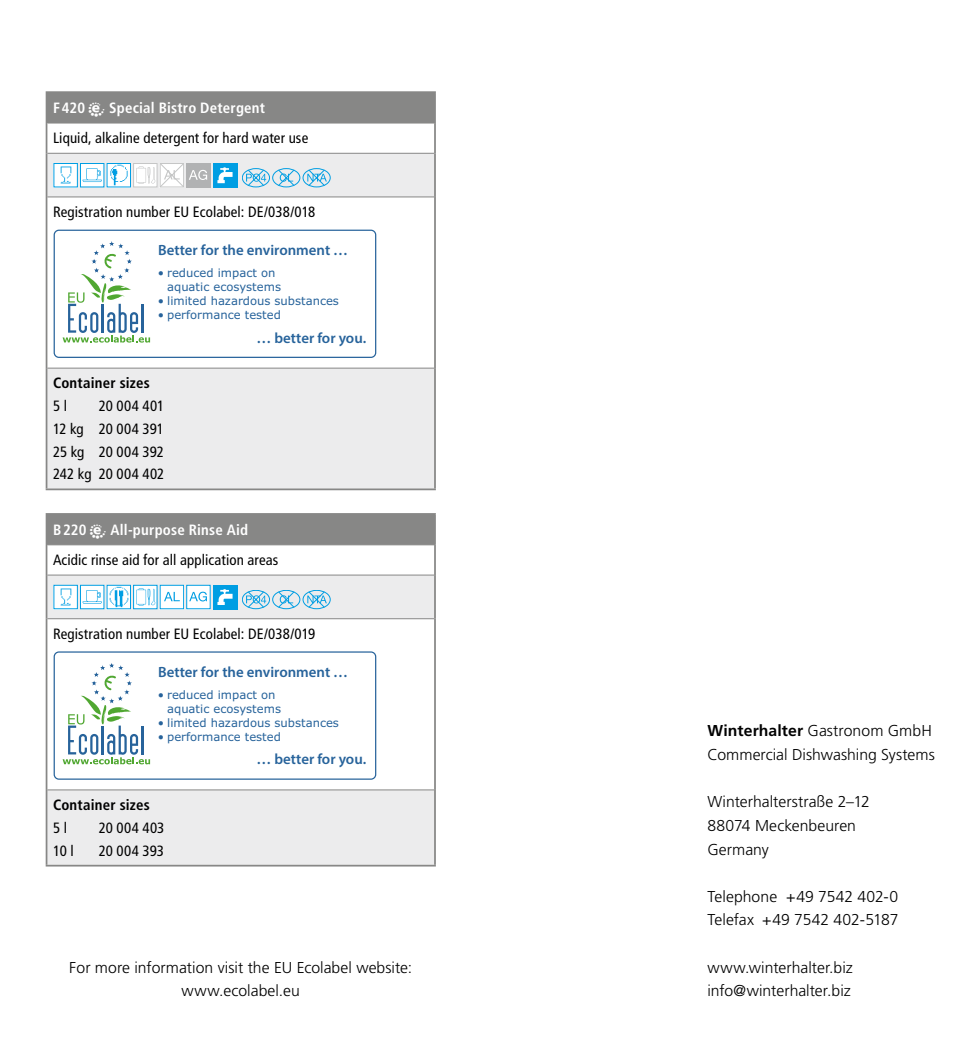
<style>
.page{position:relative;width:978px;height:1042px;background:#fff}
.page>*{position:absolute;margin:0;border:0;box-sizing:border-box;transform-origin:0 0}
.Adresse{font:300 15.75px "Frutiger LT Pro";color:#000}
.Copy{font:300 15.75px "Frutiger LT Pro";letter-spacing:.005em;color:#000}
.Tabelle{font:condensed 14.88px "Frutiger LT Pro";letter-spacing:.01em;color:#000}
.t1{font:600 14.88px "Myriad Pro";color:#27639b}
.Tabelle_Head{font:700 condensed 14.88px "Frutiger LT Pro";letter-spacing:.015em;color:#fff}
.Tabelle_bold{font:700 condensed 14.88px "Frutiger LT Pro";letter-spacing:.015em;color:#000}
.t2{font:11.55px/13.8px "Verdana";color:#27639b}
.s1{font-family:"E Punkt";font-weight:400;font-stretch:normal;font-size:17.85px}
.s2{font-weight:700}
</style>
<div class="page">
<div style="left:47px;top:92px;width:388px;height:31px;background:#878786"></div>
<svg style="left:47px;top:124px;width:387px;height:29px"></svg>
<svg style="left:47px;top:154px;width:387px;height:334px;fill:#ececed"></svg>
<hr style="left:47px;top:123px;width:387px;height:1px;background:#878786">
<hr style="left:47px;top:153px;width:387px;height:1px;background:#878786">
<hr style="left:47px;top:196px;width:387px;height:1px;background:#878786">
<hr style="left:47px;top:368px;width:387px;height:1px;background:#878786">
<hr style="left:46px;top:91px;width:390px;height:2px;background:#878786">
<hr style="left:46px;top:93px;width:1px;height:30px;background:#878786">
<hr style="left:434px;top:93px;width:2px;height:30px;background:#878786">
<hr style="left:46px;top:123px;width:1px;height:30px;background:#878786">
<hr style="left:434px;top:123px;width:2px;height:30px;background:#878786">
<hr style="left:46px;top:153px;width:1px;height:44px;background:#878786">
<hr style="left:434px;top:153px;width:2px;height:44px;background:#878786">
<hr style="left:46px;top:197px;width:1px;height:171px;background:#878786">
<hr style="left:434px;top:197px;width:2px;height:171px;background:#878786">
<hr style="left:46px;top:368px;width:1px;height:120px;background:#878786">
<hr style="left:434px;top:368px;width:2px;height:120px;background:#878786">
<hr style="left:46px;top:488px;width:390px;height:2px;background:#878786">
<svg style="left:244px;top:169px;width:23px;height:18px"></svg>
<div style="left:242px;top:168px;width:28px;height:19px;border:1px solid #009ee3;border-radius:50%"></div>
<svg style="left:275px;top:169px;width:22px;height:18px"></svg>
<div style="left:272px;top:168px;width:28px;height:19px;border:1px solid #009ee3;border-radius:50%"></div>
<svg style="left:305px;top:169px;width:23px;height:18px"></svg>
<div style="left:302px;top:168px;width:28px;height:19px;border:1px solid #009ee3;border-radius:50%"></div>
<div style="left:54px;top:163px;width:24px;height:24px;background:#fff"></div>
<img style="left:60px;top:166px;width:12px;height:18px">
<div style="left:54px;top:163px;width:24px;height:24px;border:1px solid #009ee3"></div>
<div style="left:80px;top:163px;width:24px;height:24px;background:#fff"></div>
<svg style="left:83px;top:168px;width:19px;height:14px"></svg>
<div style="left:80px;top:163px;width:24px;height:24px;border:1px solid #009ee3"></div>
<div style="left:186px;top:163px;width:24px;height:24px;background:#b1b2b3"></div>
<img style="left:109px;top:165px;width:20px;height:20px">
<div style="left:107px;top:163px;width:24px;height:24px;border:1px solid #009ee3"></div>
<div style="left:213px;top:163px;width:24px;height:24px;background:#009ee3"></div>
<svg style="left:217px;top:167px;width:15px;height:16px"></svg>
<svg style="left:135px;top:163px;width:72px;height:24px"></svg>
<div style="left:133px;top:163px;width:24px;height:24px;border:1px solid #c5c6c6"></div>
<div style="left:54px;top:230px;width:321px;height:127px;background:#fff;border-radius:5px"></div>
<div style="left:54px;top:230px;width:322px;height:128px;border:1px solid #27639b;border-radius:5px"></div>
<svg style="left:63px;top:241px;width:87px;height:102px"></svg>
<hr style="left:141px;top:304px;width:3px;height:29px;background:#27639b">
<div style="left:47px;top:514px;width:388px;height:31px;background:#878786"></div>
<svg style="left:47px;top:545px;width:387px;height:29px"></svg>
<svg style="left:47px;top:575px;width:387px;height:290px;fill:#ececed"></svg>
<hr style="left:47px;top:574px;width:387px;height:1px;background:#878786">
<hr style="left:47px;top:618px;width:387px;height:1px;background:#878786">
<hr style="left:47px;top:789px;width:387px;height:1px;background:#878786">
<hr style="left:46px;top:513px;width:390px;height:2px;background:#878786">
<hr style="left:46px;top:515px;width:1px;height:30px;background:#878786">
<hr style="left:434px;top:515px;width:2px;height:30px;background:#878786">
<hr style="left:46px;top:545px;width:1px;height:30px;background:#878786">
<hr style="left:434px;top:545px;width:2px;height:30px;background:#878786">
<hr style="left:46px;top:575px;width:1px;height:44px;background:#878786">
<hr style="left:434px;top:575px;width:2px;height:44px;background:#878786">
<hr style="left:46px;top:619px;width:1px;height:171px;background:#878786">
<hr style="left:434px;top:619px;width:2px;height:171px;background:#878786">
<hr style="left:46px;top:790px;width:1px;height:75px;background:#878786">
<hr style="left:434px;top:790px;width:2px;height:75px;background:#878786">
<hr style="left:46px;top:865px;width:390px;height:1px;background:#878786">
<svg style="left:244px;top:590px;width:23px;height:19px"></svg>
<div style="left:242px;top:590px;width:28px;height:19px;border:1px solid #009ee3;border-radius:50%"></div>
<svg style="left:275px;top:590px;width:22px;height:19px"></svg>
<div style="left:272px;top:590px;width:28px;height:19px;border:1px solid #009ee3;border-radius:50%"></div>
<svg style="left:305px;top:590px;width:23px;height:19px"></svg>
<div style="left:302px;top:590px;width:28px;height:19px;border:1px solid #009ee3;border-radius:50%"></div>
<div style="left:54px;top:585px;width:24px;height:24px;background:#fff"></div>
<img style="left:60px;top:588px;width:12px;height:18px">
<div style="left:54px;top:585px;width:24px;height:24px;border:1px solid #009ee3"></div>
<div style="left:160px;top:585px;width:24px;height:24px;background:#fff"></div>
<svg style="left:164px;top:592px;width:16px;height:9px"></svg>
<div style="left:160px;top:585px;width:24px;height:24px;border:1px solid #009ee3"></div>
<div style="left:80px;top:585px;width:24px;height:24px;background:#fff"></div>
<svg style="left:83px;top:590px;width:19px;height:14px"></svg>
<div style="left:80px;top:585px;width:24px;height:24px;border:1px solid #009ee3"></div>
<div style="left:186px;top:585px;width:24px;height:24px;background:#fff"></div>
<svg style="left:189px;top:592px;width:18px;height:9px"></svg>
<div style="left:186px;top:585px;width:24px;height:24px;border:1px solid #009ee3"></div>
<img style="left:109px;top:587px;width:20px;height:20px">
<div style="left:107px;top:585px;width:24px;height:24px;border:1px solid #009ee3"></div>
<div style="left:213px;top:585px;width:24px;height:24px;background:#009ee3"></div>
<svg style="left:217px;top:589px;width:15px;height:16px"></svg>
<div style="left:133px;top:585px;width:24px;height:24px;background:#fff"></div>
<svg style="left:136px;top:588px;width:19px;height:18px"></svg>
<div style="left:133px;top:585px;width:24px;height:24px;border:1px solid #009ee3"></div>
<div style="left:54px;top:652px;width:321px;height:127px;background:#fff;border-radius:5px"></div>
<div style="left:54px;top:651px;width:322px;height:129px;border:1px solid #27639b;border-radius:5px"></div>
<svg style="left:63px;top:663px;width:87px;height:101px"></svg>
<hr style="left:141px;top:725px;width:3px;height:29px;background:#27639b">
<p class="Tabelle_Head" style="left:53px;top:99px;width:213px">F420 <span class="s1">e</span> Special Bistro Detergent</p>
<p class="Tabelle" style="left:53px;top:130px;width:257px">Liquid, alkaline detergent for hard water use</p>
<p class="Tabelle" style="left:53px;top:203px;width:264px">Registration number EU Ecolabel: DE/038/018</p>
<p class="t1" style="left:158px;top:241px;width:191px">Better for the environment …</p>
<p class="t2" style="left:167px;top:266px;width:115px;text-indent:-9px">• reduced impact on aquatic ecosystems</p>
<p class="t2" style="left:158px;top:294px;width:183px">• limited hazardous substances</p>
<p class="t2" style="left:158px;top:308px;width:125px">• performance tested</p>
<p class="Tabelle_bold" style="left:53px;top:374px;width:98px">Container sizes</p>
<p class="Tabelle" style="left:53px;top:397px;width:16px">5 l</p>
<p class="Tabelle" style="left:99px;top:397px;width:67px">20 004 401</p>
<p class="Tabelle" style="left:53px;top:420px;width:112px">12 kg 20 004 391</p>
<p class="Tabelle" style="left:53px;top:443px;width:112px">25 kg 20 004 392</p>
<p class="Tabelle" style="left:53px;top:466px;width:113px">242 kg 20 004 402</p>
<p class="t1" style="left:256px;top:328px;width:111px">… better for you.</p>
<p class="Tabelle_Head" style="left:53px;top:521px;width:197px">B220 <span class="s1">e</span> All-purpose Rinse Aid</p>
<p class="Tabelle" style="left:53px;top:551px;width:227px">Acidic rinse aid for all application areas</p>
<p class="Tabelle" style="left:53px;top:625px;width:264px">Registration number EU Ecolabel: DE/038/019</p>
<p class="t1" style="left:158px;top:662px;width:191px">Better for the environment …</p>
<p class="t2" style="left:167px;top:688px;width:115px;text-indent:-9px">• reduced impact on aquatic ecosystems</p>
<p class="t2" style="left:158px;top:715px;width:183px">• limited hazardous substances</p>
<p class="t2" style="left:158px;top:729px;width:125px">• performance tested</p>
<p class="Tabelle_bold" style="left:53px;top:796px;width:98px">Container sizes</p>
<p class="Tabelle" style="left:53px;top:819px;width:16px">5 l</p>
<p class="Tabelle" style="left:99px;top:819px;width:67px">20 004 403</p>
<p class="Tabelle" style="left:53px;top:842px;width:22px">10 l</p>
<p class="Tabelle" style="left:99px;top:842px;width:67px">20 004 393</p>
<p class="t1" style="left:256px;top:750px;width:111px">… better for you.</p>
<p class="Copy" style="left:69px;top:958px;width:344px">For more information visit the EU Ecolabel website:</p>
<p class="Copy" style="left:182px;top:981px;width:120px">www.ecolabel.eu</p>
<p class="Adresse" style="left:707px;top:722px;width:226px"><span class="s2">Winterhalter</span> Gastronom GmbH</p>
<p class="Adresse" style="left:707px;top:745px;width:229px">Commercial Dishwashing Systems</p>
<p class="Adresse" style="left:707px;top:792px;width:164px">Winterhalterstraße 2–12</p>
<p class="Adresse" style="left:707px;top:816px;width:150px">88074 Meckenbeuren</p>
<p class="Adresse" style="left:707px;top:840px;width:63px">Germany</p>
<p class="Adresse" style="left:707px;top:887px;width:192px">Telephone +49 7542 402-0</p>
<p class="Adresse" style="left:707px;top:911px;width:193px">Telefax +49 7542 402-5187</p>
<p class="Adresse" style="left:707px;top:958px;width:147px">www.winterhalter.biz</p>
<p class="Adresse" style="left:707px;top:981px;width:145px">info@winterhalter.biz</p>
</div>
